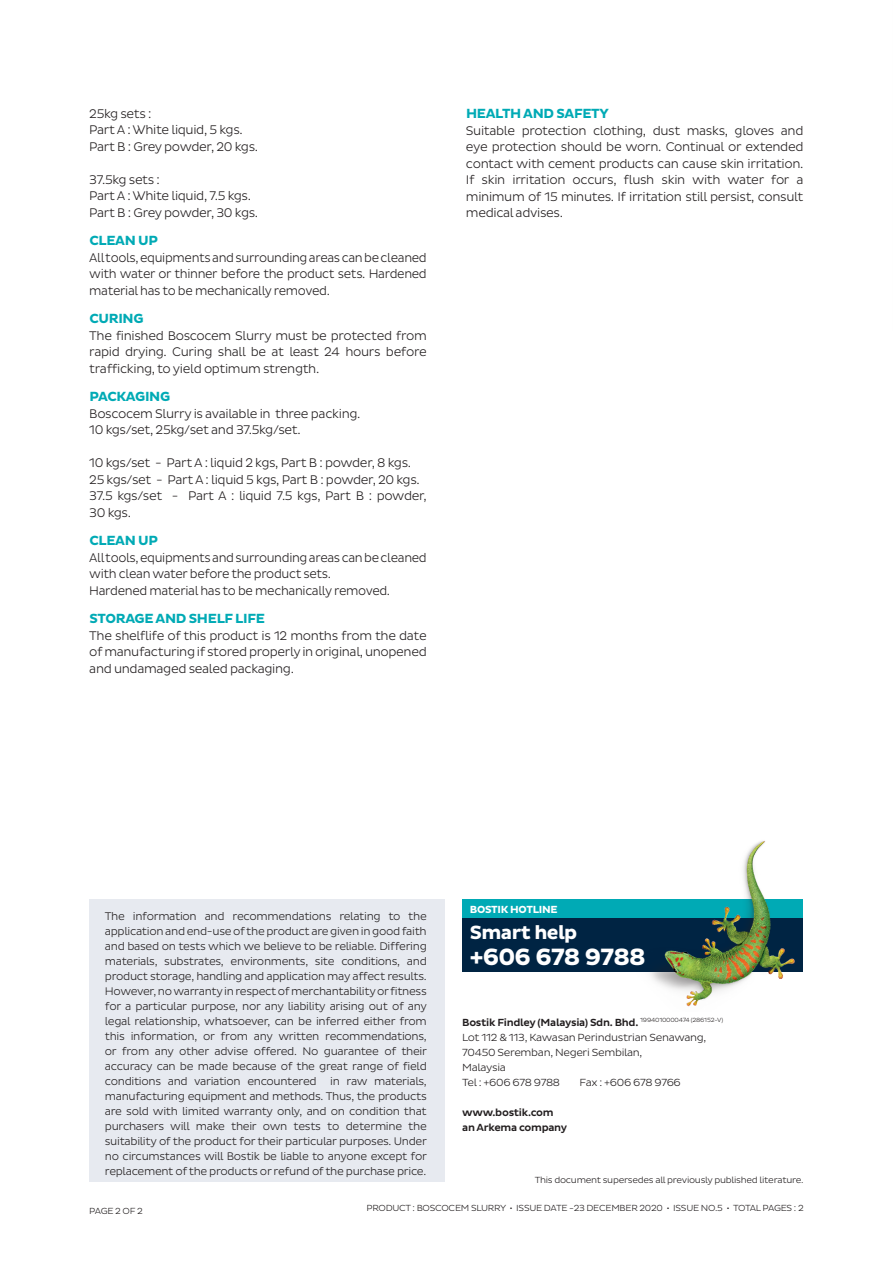
<style>
.page{position:relative;width:893px;height:1263px;background:#fff}
.page>*{position:absolute;margin:0;border:0;box-sizing:border-box;transform-origin:0 0}
._800_number{font:700 24px "Pluto Sans";letter-spacing:-.03em;color:#fff}
.Smart_help{font:700 19.5px "Pluto Sans";letter-spacing:-.03em;color:#fff}
.NB_Body_Header{font:700 13.5px "Pluto Sans";letter-spacing:-.025em;color:#00aab5}
.NB_Body_Copy{font:700 13.5px "Pluto Sans";letter-spacing:-.025em;color:#00aab5}
.NB_Body_Copy-2{font:300 12.75px/16.5px "Pluto Sans";letter-spacing:-.03em;color:#231f20;text-align:justify;scale:.96 1}
.NB_Body_Copy-3{font:300 12.75px/16.5px "Pluto Sans";letter-spacing:-.03em;color:#231f20;text-align:justify;scale:.93 1}
.NB_Body_Copy-4{font:300 11.25px/15px "Pluto Sans";letter-spacing:-.03em;color:#231f20;text-align:justify;scale:.96 1}
.NB_Bostik_addresses{font:300 10.5px "Pluto Sans";letter-spacing:-.03em;color:#231f20}
.NB_Bostik_addresses-2{font:500 10.5px "Pluto Sans";letter-spacing:-.03em;color:#231f20}
.NB_Body_Copy_9_11{font:700 10.5px "Pluto Sans";letter-spacing:-.03em;color:#fff}
.t1{font:300 9px "Pluto Sans";letter-spacing:-.03em;color:#231f20}
</style>
<div class="page">
<div style="left:89px;top:899px;width:356px;height:283px;background:#e7eaf0"></div>
<div style="left:462px;top:899px;width:340px;height:19px;background:#00aab5"></div>
<div style="left:462px;top:918px;width:340px;height:54px;background:#002443"></div>
<img style="left:650px;top:841px;width:153px;height:166px">
<p class="NB_Body_Copy-2" style="left:89px;top:105px;width:66px">25kg sets :</p>
<p class="NB_Body_Copy-2" style="left:89px;top:122px;width:161px">Part A : White liquid, 5 kgs.</p>
<p class="NB_Body_Copy-2" style="left:89px;top:138px;width:177px">Part B : Grey powder, 20 kgs.</p>
<p class="NB_Body_Copy-2" style="left:89px;top:171px;width:75px">37.5kg sets :</p>
<p class="NB_Body_Copy-2" style="left:89px;top:188px;width:170px">Part A : White liquid, 7.5 kgs.</p>
<p class="NB_Body_Copy-2" style="left:89px;top:204px;width:177px">Part B : Grey powder, 30 kgs.</p>
<p class="NB_Body_Copy" style="left:89px;top:233px;width:70px">CLEAN UP</p>
<p class="NB_Body_Copy-3" style="left:89px;top:249px;width:364px">All tools, equipments and surrounding areas can be cleaned with water or thinner before the product sets. Hardened material has to be mechanically removed.</p>
<p class="NB_Body_Copy" style="left:89px;top:311px;width:56px">CURING</p>
<p class="NB_Body_Copy-2" style="left:89px;top:327px;width:353px">The finished Boscocem Slurry must be protected from rapid drying. Curing shall be at least 24 hours before trafficking, to yield optimum strength.</p>
<p class="NB_Body_Copy" style="left:89px;top:389px;width:82px">PACKAGING</p>
<p class="NB_Body_Copy-2" style="left:89px;top:405px;width:284px">Boscocem Slurry is available in three packing.</p>
<p class="NB_Body_Copy-2" style="left:89px;top:422px;width:222px">10 kgs/set, 25kg/set and 37.5kg/set.</p>
<p class="NB_Body_Copy-2" style="left:89px;top:455px;width:337px">10 kgs/set - Part A : liquid 2 kgs, Part B : powder, 8 kgs.</p>
<p class="NB_Body_Copy-2" style="left:89px;top:471px;width:346px">25 kgs/set - Part A : liquid 5 kgs, Part B : powder, 20 kgs.</p>
<p class="NB_Body_Copy-2" style="left:89px;top:488px;width:353px">37.5 kgs/set - Part A : liquid 7.5 kgs, Part B : powder,<br>30 kgs.</p>
<p class="NB_Body_Copy" style="left:89px;top:533px;width:70px">CLEAN UP</p>
<p class="NB_Body_Copy-3" style="left:89px;top:549px;width:364px">All tools, equipments and surrounding areas can be cleaned with clean water before the product sets.</p>
<p class="NB_Body_Copy-3" style="left:89px;top:582px;width:325px">Hardened material has to be mechanically removed.</p>
<p class="NB_Body_Header" style="left:89px;top:611px;width:177px">STORAGE AND SHELF LIFE</p>
<p class="NB_Body_Copy-2" style="left:89px;top:627px;width:353px">The shelflife of this product is 12 months from the date of manufacturing if stored properly in original, unopened and undamaged sealed packaging.</p>
<p class="NB_Body_Header" style="left:466px;top:106px;width:144px">HEALTH AND SAFETY</p>
<p class="NB_Body_Copy-2" style="left:466px;top:122px;width:353px">Suitable protection clothing, dust masks, gloves and eye protection should be worn. Continual or extended contact with cement products can cause skin irritation.<br>If skin irritation occurs, flush skin with water for a minimum of 15 minutes. If irritation still persist, consult medical advises.</p>
<p class="NB_Body_Copy-4" style="left:105px;top:908px;width:337px">The information and recommendations relating to the application and end-use of the product are given in good faith and based on tests which we believe to be reliable. Differing materials, substrates, environments, site conditions, and product storage, handling and application may affect results.<br>However, no warranty in respect of merchantability or fitness for a particular purpose, nor any liability arising out of any legal relationship, whatsoever, can be inferred either from this information, or from any written recommendations, or from any other advise offered. No guarantee of their accuracy can be made because of the great range of field conditions and variation encountered in raw materials, manufacturing equipment and methods. Thus, the products are sold with limited warranty only, and on condition that purchasers will make their own tests to determine the suitability of the product for their particular purposes. Under no circumstances will Bostik be liable to anyone except for replacement of the products or refund of the purchase price.</p>
<p class="NB_Body_Copy_9_11" style="left:470px;top:903px;width:89px">BOSTIK HOTLINE</p>
<p class="Smart_help" style="left:470px;top:921px;width:109px">Smart help</p>
<p class="_800_number" style="left:470px;top:943px;width:177px">+606 678 9788</p>
<p class="NB_Bostik_addresses-2" style="left:462px;top:1016px;width:263px">Bostik Findley (Malaysia) Sdn. Bhd. <sup>1994010000474</sup> <sup>(286152-V)</sup></p>
<p class="NB_Bostik_addresses" style="left:462px;top:1031px;width:246px">Lot 112 &amp; 113, Kawasan Perindustrian Senawang,</p>
<p class="NB_Bostik_addresses" style="left:462px;top:1046px;width:182px">70450 Seremban, Negeri Sembilan,</p>
<p class="NB_Bostik_addresses" style="left:462px;top:1061px;width:45px">Malaysia</p>
<p class="NB_Bostik_addresses" style="left:462px;top:1076px;width:99px">Tel : +606 678 9788</p>
<p class="NB_Bostik_addresses" style="left:580px;top:1076px;width:103px">Fax : +606 678 9766</p>
<p class="NB_Bostik_addresses-2" style="left:462px;top:1106px;width:93px">www.bostik.com</p>
<p class="NB_Bostik_addresses-2" style="left:462px;top:1121px;width:107px">an Arkema company</p>
<p class="t1" style="left:535px;top:1175px;width:270px">This document supersedes all previously published literature.</p>
<p class="t1" style="left:89px;top:1206px;width:55px">PAGE 2 OF 2</p>
<p class="t1" style="left:366px;top:1203px;width:439px">PRODUCT : BOSCOCEM SLURRY • ISSUE DATE -23 DECEMBER 2020 • ISSUE NO.5 • TOTAL PAGES : 2</p>
</div>
